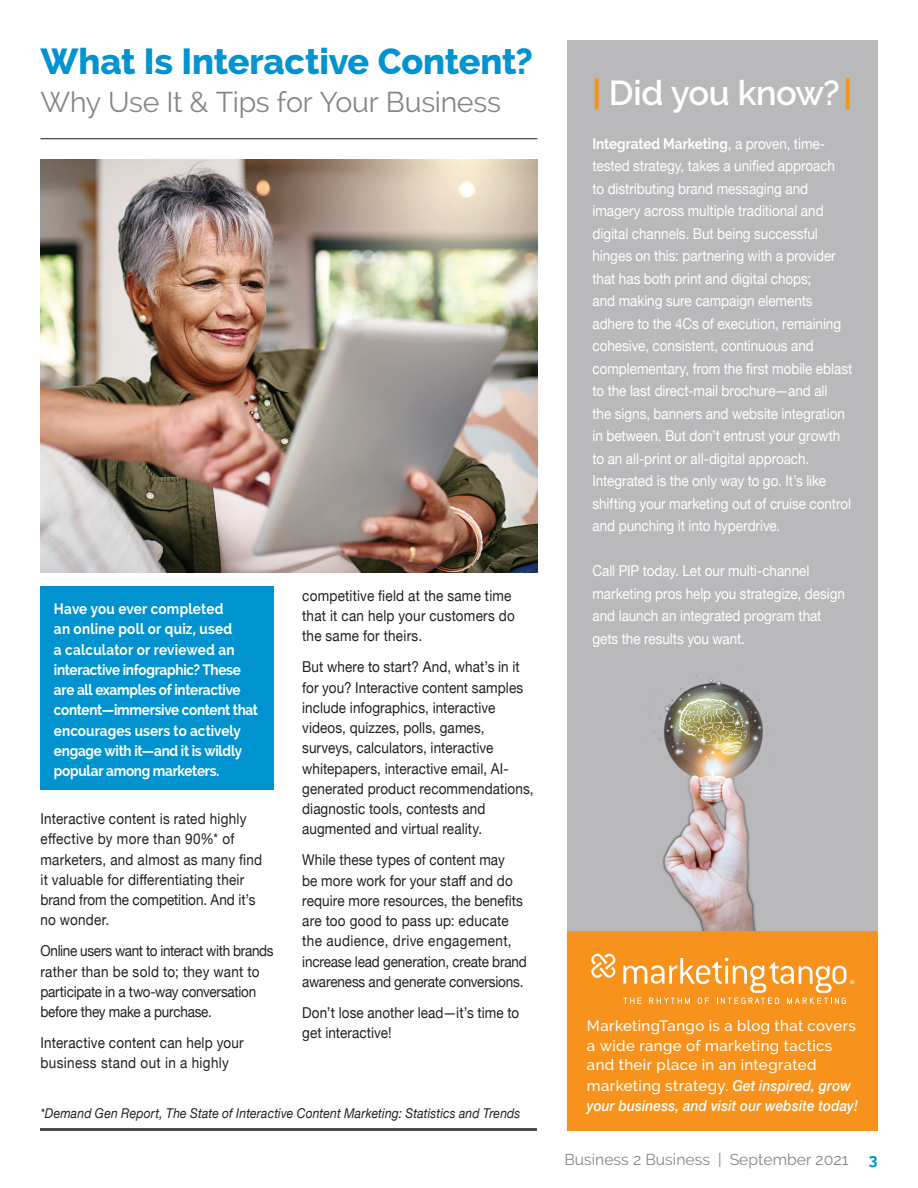
<style>
.page{position:relative;width:918px;height:1188px;background:#fff}
.page>*{position:absolute;margin:0;border:0;box-sizing:border-box;transform-origin:0 0}
.Header_p3_red{font:800 36px "Raleway";letter-spacing:-.005em;color:#0093d0}
.MT_Header{font:600 34.5px "Raleway";letter-spacing:-.015em;color:#fff}
.Header_p3_red-2{font:28.5px "Raleway";letter-spacing:-.01em;color:#878687}
.t1{font:15.75px "Raleway";color:#878687}
.t2{font:700 15.75px "Raleway";color:#0093d0}
.Body_standard{font:15px/20.2px "Helvetica Neue";letter-spacing:.005em;color:#231f20;scale:.9 1}
.Body_PS_10_15{font:15px/22.5px "Helvetica Neue";letter-spacing:-.005em;color:#fff;scale:.9 1}
.Body_standard-2{font:700 15px/20.2px "Raleway";letter-spacing:-.015em;color:#fff;scale:.9 1}
.t3{font:500 15px/20px "Raleway";letter-spacing:.025em;color:#fff}
.Body_standard-3{font:15px/20.2px "Helvetica Neue";letter-spacing:-.02em;color:#231f20;scale:.9 1}
.Body_standard-4{font:italic 13.5px "Helvetica Neue";letter-spacing:.01em;color:#231f20;scale:.9 1}
.t4{font:500 5.4px "Helvetica Neue LT Std";color:#fff}
.s1{font-weight:700;color:#f7931d}
.s2{font-family:"Raleway";font-weight:700}
.s3{font-family:"Helvetica Neue";font-style:italic}
</style>
<div class="page">
<div style="left:40px;top:586px;width:234px;height:204px;background:#0093d0"></div>
<img style="left:40px;top:160px;width:497px;height:412px">
<div style="left:567px;top:931px;width:311px;height:200px;background:#f7931d"></div>
<svg style="left:623px;top:958px;width:223px;height:46px"></svg>
<svg style="left:591px;top:954px;width:25px;height:24px"></svg>
<div style="left:567px;top:40px;width:311px;height:891px;background:#b9b8bb"></div>
<hr style="left:40px;top:1128px;width:497px;height:3px;background:#4e4c4e">
<hr style="left:41px;top:138px;width:496px;height:1px;background:#1f1a1c">
<img style="left:647px;top:675px;width:116px;height:256px">
<p class="Header_p3_red" style="left:41px;top:41px;width:494px">What Is Interactive Content?</p>
<p class="Header_p3_red-2" style="left:41px;top:85px;width:462px">Why Use It &amp; Tips for Your Business</p>
<p class="Body_standard-2" style="left:54px;top:599px;width:228px">Have you ever completed<br>an online poll or quiz, used<br>a calculator or reviewed an interactive infographic? These are all examples of interactive content—immersive content that encourages users to actively engage with it—and it is wildly popular among marketers.</p>
<p class="Body_standard" style="left:40px;top:809px;width:248px">Interactive content is rated highly effective by more than 90%* of marketers, and almost as many find it valuable for differentiating their brand from the competition. And it’s no wonder.</p>
<p class="Body_standard-3" style="left:40px;top:942px;width:261px">Online users want to interact with brands rather than be sold to; they want to participate in a two-way conversation before they make a purchase.</p>
<p class="Body_standard" style="left:40px;top:1034px;width:227px">Interactive content can help your business stand out in a highly</p>
<p class="Body_standard" style="left:302px;top:586px;width:238px">competitive field at the same time that it can help your customers do the same for theirs.</p>
<p class="Body_standard" style="left:302px;top:658px;width:259px">But where to start? And, what’s in it for you? Interactive content samples include infographics, interactive videos, quizzes, polls, games, surveys, calculators, interactive whitepapers, interactive email, AI&shy;generated product recommendations, diagnostic tools, contests and augmented and virtual reality.</p>
<p class="Body_standard" style="left:302px;top:851px;width:251px">While these types of content may<br>be more work for your staff and do require more resources, the benefits are too good to pass up: educate the audience, drive engagement, increase lead generation, create brand awareness and generate conversions.</p>
<p class="Body_standard" style="left:302px;top:1003px;width:243px">Don’t lose another lead—it’s time to get interactive!</p>
<p class="Body_standard-4" style="left:40px;top:1103px;width:535px">*Demand Gen Report, The State of Interactive Content Marketing: Statistics and Trends</p>
<p class="MT_Header" style="left:592px;top:73px;width:261px"><span class="s1">|</span> Did you know?<span class="s1">|</span></p>
<p class="Body_PS_10_15" style="left:592px;top:133px;width:290px"><span class="s2">Integrated Marketing</span>, a proven, time&shy;tested strategy, takes a unified approach<br>to distributing brand messaging and imagery across multiple traditional and digital channels. But being successful hinges on this: partnering with a provider that has both print and digital chops;<br>and making sure campaign elements adhere to the 4Cs of execution, remaining cohesive, consistent, continuous and complementary, from the first mobile eblast to the last direct-mail brochure—and all<br>the signs, banners and website integration in between. But don’t entrust your growth to an all-print or all-digital approach.<br>Integrated is the only way to go. It’s like shifting your marketing out of cruise control and punching it into hyperdrive.</p>
<p class="Body_PS_10_15" style="left:592px;top:561px;width:282px">Call PIP today. Let our multi-channel marketing pros help you strategize, design and launch an integrated program that gets the results you want.</p>
<p class="t4" style="left:850px;top:978px;width:6px">®</p>
<p class="t3" style="left:587px;top:1016px;width:271px">MarketingTango is a blog that covers</p>
<p class="t3" style="left:587px;top:1036px;width:273px">a wide range of marketing tactics and their place in an integrated marketing strategy. <span class="s3">Get inspired, grow your business, and visit our website today!</span></p>
<p class="t1" style="left:564px;top:1150px;width:286px">Business 2 Business | September 2021</p>
<p class="t2" style="left:869px;top:1150px;width:10px">3</p>
</div>
